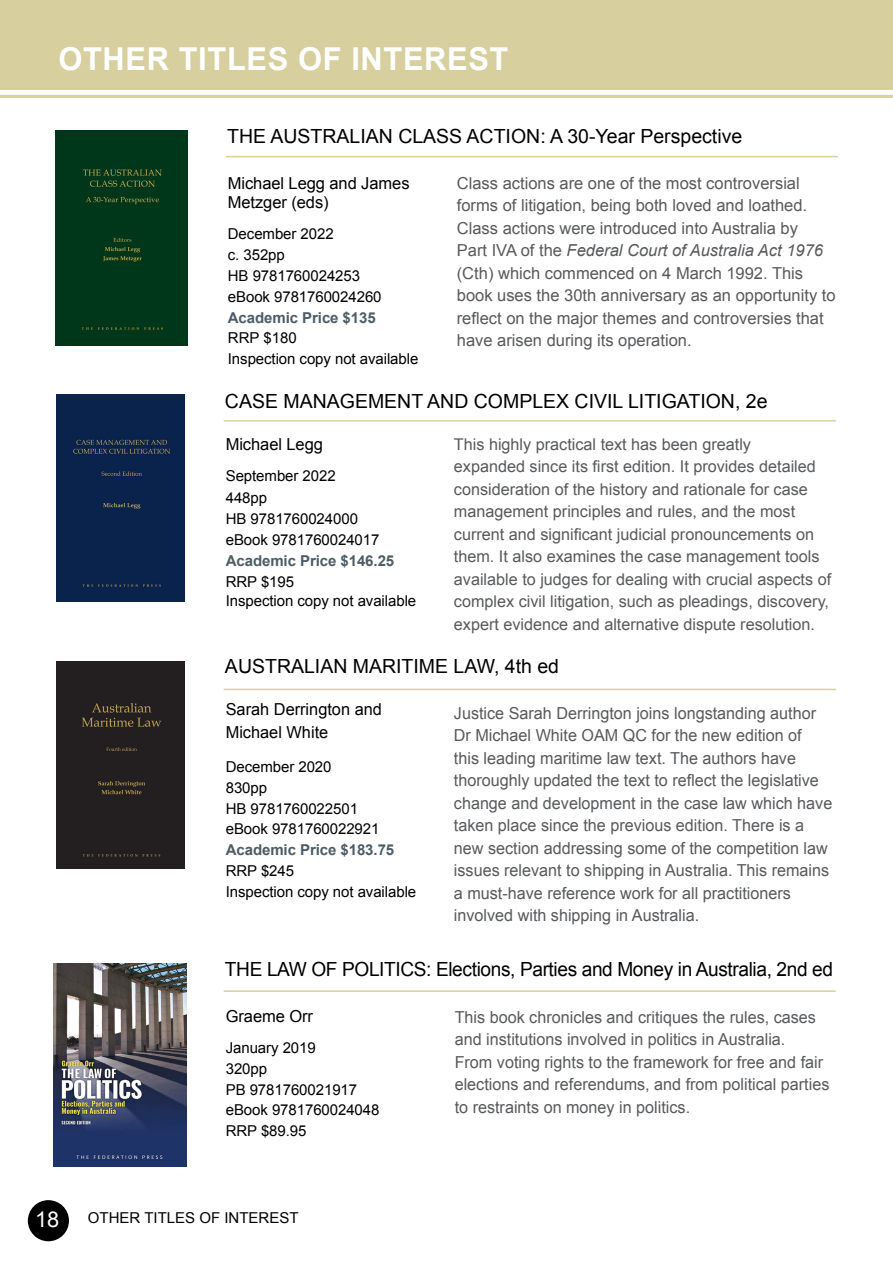
<style>
.page{position:relative;width:893px;height:1263px;background:#fff}
.page>*{position:absolute;margin:0;border:0;box-sizing:border-box;transform-origin:0 0}
.t1{font:700 31.5px "Arial";letter-spacing:.02em;color:#fff}
.t2{font:21.75px "Arial";color:#fff}
.t3{font:19.5px "Arial";color:#000}
.t4{font:19.5px "Arial";letter-spacing:-.02em;color:#000}
.t5{font:16.5px/22.5px "Arial";color:#58595b}
.t6{font:16.5px/19.5px "Arial";letter-spacing:-.005em;color:#000}
.t7{font:16.2px/22.5px "Arial";color:#58595b}
.t8{font:15px/20.9px "Arial";letter-spacing:-.005em;color:#000}
.t9{font:700 15px "Arial";letter-spacing:-.005em;color:#4d5d66}
.s1{font-style:italic}
</style>
<div class="page">
<hr style="left:0;top:95px;width:893px;height:3px;background:#d8cf9e">
<div style="left:0;top:0;width:893px;height:89px;background:#d8cf9e"></div>
<div style="left:28px;top:1200px;width:41px;height:41px;background:#000;border-radius:50%"></div>
<hr style="left:226px;top:156px;width:612px;height:1px;background:#d8cf9e">
<div style="left:55px;top:131px;width:132px;height:214px;background:#00371a"></div>
<hr style="left:224px;top:990px;width:612px;height:2px;background:#d8cf9e">
<img style="left:54px;top:963px;width:132px;height:203px">
<hr style="left:224px;top:420px;width:612px;height:2px;background:#d8cf9e">
<div style="left:56px;top:394px;width:129px;height:207px;background:#0a234c"></div>
<hr style="left:224px;top:689px;width:612px;height:1px;background:#d8cf9e">
<div style="left:57px;top:661px;width:128px;height:207px;background:#231f20"></div>
<h1 class="t1" style="left:58px;top:38px;width:451px">OTHER TITLES OF INTEREST</h1>
<p class="t3" style="left:227px;top:124px;width:517px">THE AUSTRALIAN CLASS ACTION: A 30-Year Perspective</p>
<p class="t5" style="left:457px;top:172px;width:380px">Class actions are one of the most controversial forms of litigation, being both loved and loathed.<br>Class actions were introduced into Australia by<br>Part IVA of the <span class="s1">Federal Court of Australia Act 1976 </span>(Cth) which commenced on 4 March 1992. This book uses the 30th anniversary as an opportunity to reflect on the major themes and controversies that have arisen during its operation.</p>
<p class="t6" style="left:228px;top:173px;width:183px">Michael Legg and James<br>Metzger (eds)</p>
<p class="t8" style="left:228px;top:223px;width:155px">December 2022<br>c. 352pp<br>HB 9781760024253 eBook 9781760024260</p>
<p class="t9" style="left:228px;top:307px;width:149px">Academic Price $135</p>
<p class="t8" style="left:228px;top:328px;width:192px">RRP $180<br>Inspection copy not available</p>
<p class="t3" style="left:225px;top:388px;width:544px">CASE MANAGEMENT AND COMPLEX CIVIL LITIGATION, 2e</p>
<p class="t7" style="left:454px;top:433px;width:379px">This highly practical text has been greatly<br>expanded since its first edition. It provides detailed consideration of the history and rationale for case management principles and rules, and the most current and significant judicial pronouncements on them. It also examines the case management tools available to judges for dealing with crucial aspects of complex civil litigation, such as pleadings, discovery, expert evidence and alternative dispute resolution.</p>
<p class="t6" style="left:226px;top:434px;width:99px">Michael Legg</p>
<p class="t8" style="left:226px;top:464px;width:111px;line-height:22.4px">September 2022<br>448pp</p>
<p class="t8" style="left:226px;top:508px;width:155px">HB 9781760024000 eBook 9781760024017</p>
<p class="t9" style="left:226px;top:551px;width:170px">Academic Price $146.25</p>
<p class="t8" style="left:226px;top:572px;width:192px;line-height:19.4px">RRP $195<br>Inspection copy not available</p>
<p class="t3" style="left:225px;top:654px;width:336px">AUSTRALIAN MARITIME LAW, 4th ed</p>
<p class="t5" style="left:454px;top:702px;width:380px">Justice Sarah Derrington joins longstanding author Dr Michael White OAM QC for the new edition of<br>this leading maritime law text. The authors have thoroughly updated the text to reflect the legislative change and development in the case law which have taken place since the previous edition. There is a new section addressing some of the competition law issues relevant to shipping in Australia. This remains a must-have reference work for all practitioners involved with shipping in Australia.</p>
<p class="t6" style="left:226px;top:698px;width:158px;line-height:22.5px">Sarah Derrington and<br>Michael White</p>
<p class="t8" style="left:226px;top:756px;width:155px">December 2020<br>830pp<br>HB 9781760022501 eBook 9781760022921</p>
<p class="t9" style="left:226px;top:840px;width:170px">Academic Price $183.75</p>
<p class="t8" style="left:226px;top:861px;width:192px">RRP $245<br>Inspection copy not available</p>
<p class="t4" style="left:225px;top:956px;width:610px">THE LAW OF POLITICS: Elections, Parties and Money in Australia, 2nd ed</p>
<p class="t5" style="left:455px;top:1006px;width:376px">This book chronicles and critiques the rules, cases and institutions involved in politics in Australia.<br>From voting rights to the framework for free and fair elections and referendums, and from political parties to restraints on money in politics.</p>
<p class="t6" style="left:226px;top:1006px;width:89px">Graeme Orr</p>
<p class="t8" style="left:226px;top:1037px;width:155px">January 2019<br>320pp<br>PB 9781760021917 eBook 9781760024048<br>RRP $89.95</p>
<h2 class="t2" style="left:35px;top:1205px;width:26px">18</h2>
<p class="t8" style="left:88px;top:1207px;width:212px">OTHER TITLES OF INTEREST</p>
</div>
